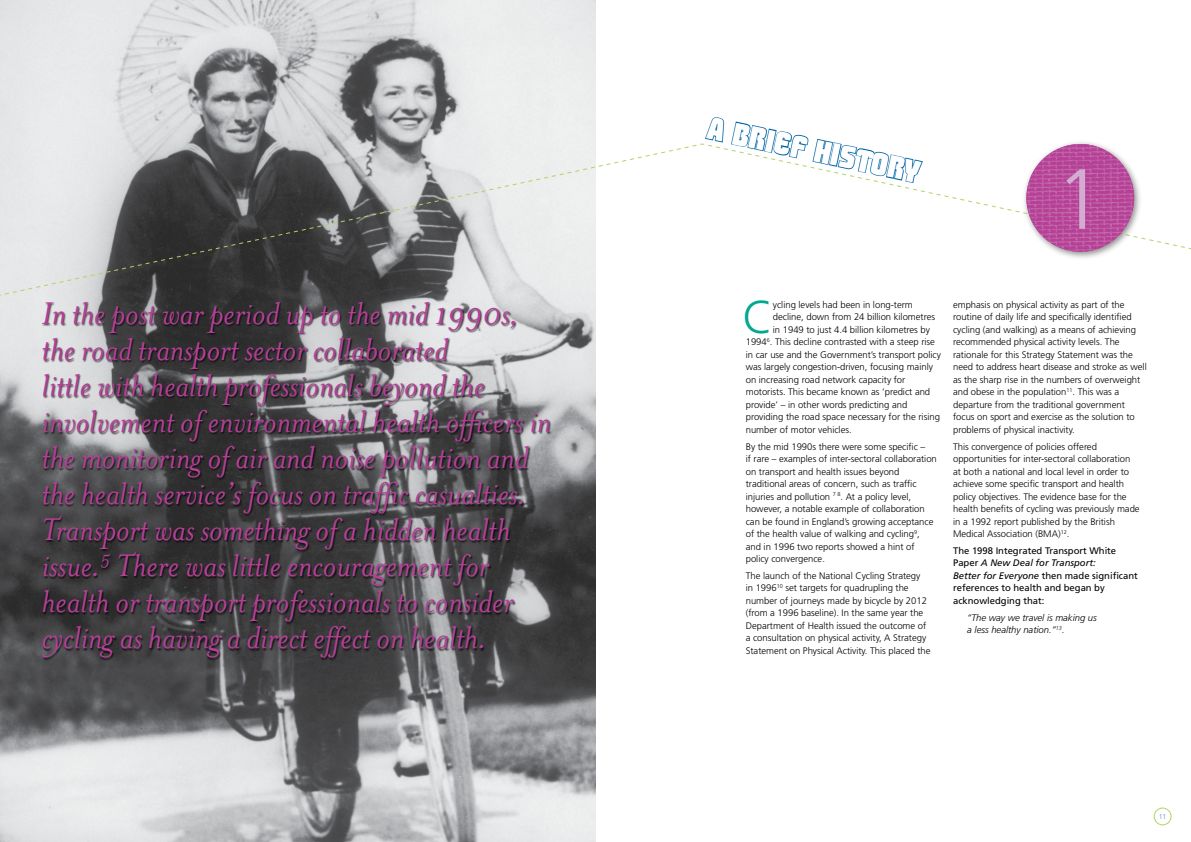
<style>
.page{position:relative;width:1191px;height:842px;background:#fff}
.page>*{position:absolute;margin:0;border:0;box-sizing:border-box;transform-origin:0 0}
.t1{font:300 85.1px "Frutiger";color:#d3acd1}
.t2{font:300 46px "Frutiger";color:#00a88f}
.t3{font:italic 36px/36px "Mrs Eaves";letter-spacing:-.005em;color:#b63f97}
.t4{font:30px "Boozle Display S Si";color:#fff}
.t5{font:300 9.5px/12.5px "Frutiger";letter-spacing:-.005em;color:#000}
.t6{font:9.5px/12.5px "Frutiger";letter-spacing:-.005em;color:#000}
.t7{font:italic 300 9.5px/12.5px "Frutiger";letter-spacing:-.005em;color:#000}
.t8{font:300 7px "Frutiger";color:#5190cd}
.s1{font-style:italic}
</style>
<div class="page">
<div style="left:1153px;top:807px;width:18px;height:18px;border:1px solid #b0d465;border-radius:50%"></div>
<img style="left:0;top:0;width:595px;height:842px">
<svg style="left:0;top:143px;width:1191px;height:155px"></svg>
<div style="left:1021px;top:139px;width:121px;height:121px;background:#000;opacity:.45"></div>
<img style="left:1026px;top:144px;width:108px;height:108px;border-radius:50%">
<svg style="left:704px;top:117px;width:220px;height:67px"></svg>
<div style="left:41px;top:301px;width:512px;height:360px;background:#000;opacity:.75"></div>
<h3 class="t4" style="left:711px;top:113px;width:218px;rotate:12deg">A BRIEF HISTORY</h3>
<h1 class="t1" style="left:1055px;top:151px;width:49px">1</h1>
<p class="t3" style="left:42px;top:296px;width:511px">In the post war period up to the mid 1990s, the road transport sector collaborated<br>little with health professionals beyond the involvement of environmental health officers in the monitoring of air and noise pollution and the health service’s focus on traffic casualties.<br>Transport was something of a hidden health issue.<sup>5</sup> There was little encouragement for health or transport professionals to consider cycling as having a direct effect on health.</p>
<h2 class="t2" style="left:742px;top:291px;width:32px">C</h2>
<p class="t5" style="left:773px;top:298px;width:141px">ycling levels had been in long-term</p>
<p class="t5" style="left:773px;top:311px;width:164px">decline, down from 24 billion kilometres</p>
<p class="t5" style="left:773px;top:323px;width:159px">in 1949 to just 4.4 billion kilometres by</p>
<p class="t5" style="left:746px;top:336px;width:191px">1994<sup>6</sup>. This decline contrasted with a steep rise</p>
<p class="t5" style="left:746px;top:348px;width:197px">in car use and the Government’s transport policy</p>
<p class="t5" style="left:746px;top:361px;width:189px">was largely congestion-driven, focusing mainly</p>
<p class="t5" style="left:746px;top:373px;width:161px">on increasing road network capacity for</p>
<p class="t5" style="left:746px;top:386px;width:186px">motorists. This became known as ‘predict and</p>
<p class="t5" style="left:746px;top:398px;width:163px">provide’ – in other words predicting and</p>
<p class="t5" style="left:746px;top:411px;width:196px">providing the road space necessary for the rising</p>
<p class="t5" style="left:746px;top:423px;width:107px">number of motor vehicles.</p>
<p class="t5" style="left:746px;top:440px;width:193px">By the mid 1990s there were some specific –<br>if rare – examples of inter-sectoral collaboration on transport and health issues beyond traditional areas of concern, such as traffic injuries and pollution <sup>7</sup> <sup>8</sup>. At a policy level, however, a notable example of collaboration can be found in England’s growing acceptance of the health value of walking and cycling<sup>9</sup>, and in 1996 two reports showed a hint of policy convergence.</p>
<p class="t5" style="left:746px;top:569px;width:186px">The launch of the National Cycling Strategy<br>in 1996<sup>10</sup> set targets for quadrupling the number of journeys made by bicycle by 2012 (from a 1996 baseline). In the same year the Department of Health issued the outcome of a consultation on physical activity, A Strategy Statement on Physical Activity. This placed the</p>
<p class="t5" style="left:953px;top:298px;width:195px">emphasis on physical activity as part of the routine of daily life and specifically identified cycling (and walking) as a means of achieving recommended physical activity levels. The rationale for this Strategy Statement was the need to address heart disease and stroke as well as the sharp rise in the numbers of overweight and obese in the population<sup>11</sup>. This was a departure from the traditional government focus on sport and exercise as the solution to problems of physical inactivity.</p>
<p class="t5" style="left:953px;top:440px;width:188px">This convergence of policies offered opportunities for inter-sectoral collaboration at both a national and local level in order to achieve some specific transport and health policy objectives. The evidence base for the health benefits of cycling was previously made in a 1992 report published by the British Medical Association (BMA)<sup>12</sup>.</p>
<p class="t6" style="left:953px;top:544px;width:186px">The 1998 Integrated Transport White<br>Paper <span class="s1">A New Deal for Transport:<br>Better for Everyone</span> then made significant references to health and began by acknowledging that:</p>
<p class="t7" style="left:967px;top:611px;width:131px">“The way we travel is making us a less healthy nation.”<sup>13</sup>.</p>
<p class="t8" style="left:1158px;top:813px;width:9px">11</p>
</div>
